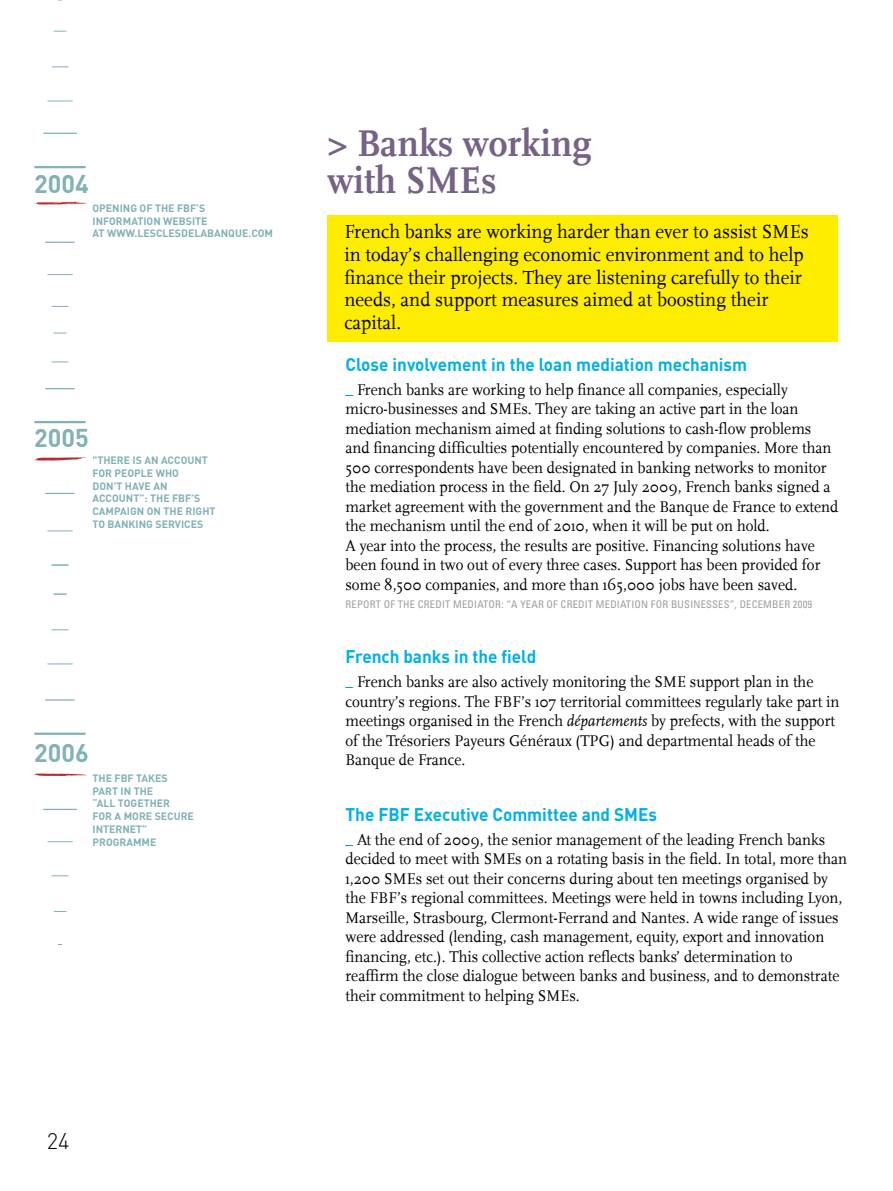
<style>
.page{position:relative;width:893px;height:1191px;background:#fff}
.page>*{position:absolute;margin:0;border:0;box-sizing:border-box;transform-origin:0 0}
.t1{font:700 39px/36.8px "Scala LF";color:#766285;scale:.95 1}
.t2{font:700 25.2px "DIN";color:#82b1b6}
.t3{font:300 22.2px "DIN";color:#000}
.t4{font:19.8px/22.8px "Scala";color:#000;scale:.96 1}
.t5{font:700 18px "DIN";color:#00b0e6;scale:.95 1}
.t6{font:16.2px/19.5px "Scala";color:#000;scale:.95 1}
.t7{font:700 10.5px/12.8px "DIN";color:#82b1b6}
.t8{font:condensed 10.5px "Univers";letter-spacing:.02em;color:#9c9e9f}
.s1{color:#009ee0}
.s2{font-style:italic}
</style>
<div class="page">
<div style="left:327px;top:215px;width:511px;height:126px;background:#ffed00"></div>
<svg style="left:54px;top:31px;width:12px;height:1px"></svg>
<svg style="left:52px;top:66px;width:16px;height:1px"></svg>
<svg style="left:48px;top:100px;width:24px;height:1px"></svg>
<hr style="left:44px;top:133px;width:32px;height:1px;background:#82b1b6">
<hr style="left:35px;top:166px;width:50px;height:2px;background:#82b1b6">
<svg style="left:54px;top:911px;width:12px;height:1px"></svg>
<svg style="left:52px;top:875px;width:16px;height:1px"></svg>
<svg style="left:48px;top:841px;width:24px;height:1px"></svg>
<hr style="left:44px;top:808px;width:32px;height:2px;background:#82b1b6">
<svg style="left:46px;top:493px;width:28px;height:1px"></svg>
<hr style="left:35px;top:732px;width:50px;height:3px;background:#82b1b6">
<svg style="left:34px;top:202px;width:53px;height:2px"></svg>
<svg style="left:34px;top:457px;width:53px;height:3px"></svg>
<svg style="left:34px;top:773px;width:53px;height:3px"></svg>
<svg style="left:46px;top:699px;width:28px;height:1px"></svg>
<svg style="left:52px;top:629px;width:16px;height:1px"></svg>
<svg style="left:48px;top:663px;width:24px;height:1px"></svg>
<svg style="left:52px;top:564px;width:16px;height:1px"></svg>
<svg style="left:48px;top:530px;width:24px;height:1px"></svg>
<svg style="left:54px;top:594px;width:12px;height:1px"></svg>
<svg style="left:46px;top:242px;width:28px;height:1px"></svg>
<svg style="left:46px;top:388px;width:28px;height:1px"></svg>
<svg style="left:52px;top:361px;width:16px;height:1px"></svg>
<svg style="left:52px;top:306px;width:16px;height:1px"></svg>
<svg style="left:48px;top:274px;width:24px;height:1px"></svg>
<svg style="left:54px;top:333px;width:12px;height:1px"></svg>
<hr style="left:35px;top:421px;width:50px;height:2px;background:#82b1b6">
<h2 class="t2" style="left:34px;top:168px;width:56px">2004</h2>
<p class="t7" style="left:93px;top:201px;width:182px">OPENING OF THE FBF’S<br>INFORMATION WEBSITE<br>AT WWW.LESCLESDELABANQUE.COM</p>
<h2 class="t2" style="left:34px;top:422px;width:56px">2005</h2>
<p class="t7" style="left:93px;top:453px;width:124px">"THERE IS AN ACCOUNT<br>FOR PEOPLE WHO<br>DON’T HAVE AN<br>ACCOUNT”: THE FBF’S<br>CAMPAIGN ON THE RIGHT<br>TO BANKING SERVICES</p>
<h2 class="t2" style="left:34px;top:736px;width:56px">2006</h2>
<p class="t7" style="left:93px;top:771px;width:103px">THE FBF TAKES<br>PART IN THE<br>“ALL TOGETHER<br>FOR A MORE SECURE<br>INTERNET”<br>PROGRAMME</p>
<h3 class="t3" style="left:47px;top:1127px;width:24px">24</h3>
<h1 class="t1" style="left:327px;top:125px;width:279px">&gt; Banks working with SM Es</h1>
<p class="t4" style="left:344px;top:220px;width:485px">French banks are working harder than ever to assist SMEs in today’s challenging economic environment and to help finance their projects. They are listening carefully to their needs, and support measures aimed at boosting their capital.</p>
<p class="t5" style="left:345px;top:353px;width:424px">Close involvement in the loan mediation mechanism</p>
<p class="t6" style="left:345px;top:380px;width:520px"><span class="s1">_</span> French banks are working to help finance all companies, especially micro-businesses and SMEs. They are taking an active part in the loan mediation mechanism aimed at finding solutions to cash-flow problems and financing difficulties potentially encountered by companies. More than 500 correspondents have been designated in banking networks to monitor the mediation process in the field. On 27 July 2009, French banks signed a market agreement with the government and the Banque de France to extend the mechanism until the end of 2010, when it will be put on hold.<br>A year into the process, the results are positive. Financing solutions have been found in two out of every three cases. Support has been provided for some 8,500 companies, and more than 165,000 jobs have been saved.</p>
<p class="t8" style="left:345px;top:597px;width:468px">REPORT OF THE CREDIT MEDIATOR: “A YEAR OF CREDIT MEDIATION FOR BUSINESSES”, DECEMBER 2009</p>
<p class="t5" style="left:345px;top:645px;width:202px">French banks in the field</p>
<p class="t6" style="left:345px;top:672px;width:521px"><span class="s1">_</span> French banks are also actively monitoring the SME support plan in the country’s regions. The FBF’s 107 territorial committees regularly take part in meetings organised in the French <span class="s2">départements</span> by prefects, with the support of the Trésoriers Payeurs Généraux (TPG) and departmental heads of the Banque de France.</p>
<p class="t5" style="left:345px;top:802px;width:329px">The FBF Executive Committee and SMEs</p>
<p class="t6" style="left:345px;top:830px;width:530px"><span class="s1">_</span> At the end of 2009, the senior management of the leading French banks decided to meet with SMEs on a rotating basis in the field. In total, more than 1,200 SMEs set out their concerns during about ten meetings organised by the FBF’s regional committees. Meetings were held in towns including Lyon, Marseille, Strasbourg, Clermont-Ferrand and Nantes. A wide range of issues were addressed (lending, cash management, equity, export and innovation financing, etc.). This collective action reflects banks’ determination to reaffirm the close dialogue between banks and business, and to demonstrate their commitment to helping SMEs.</p>
</div>
